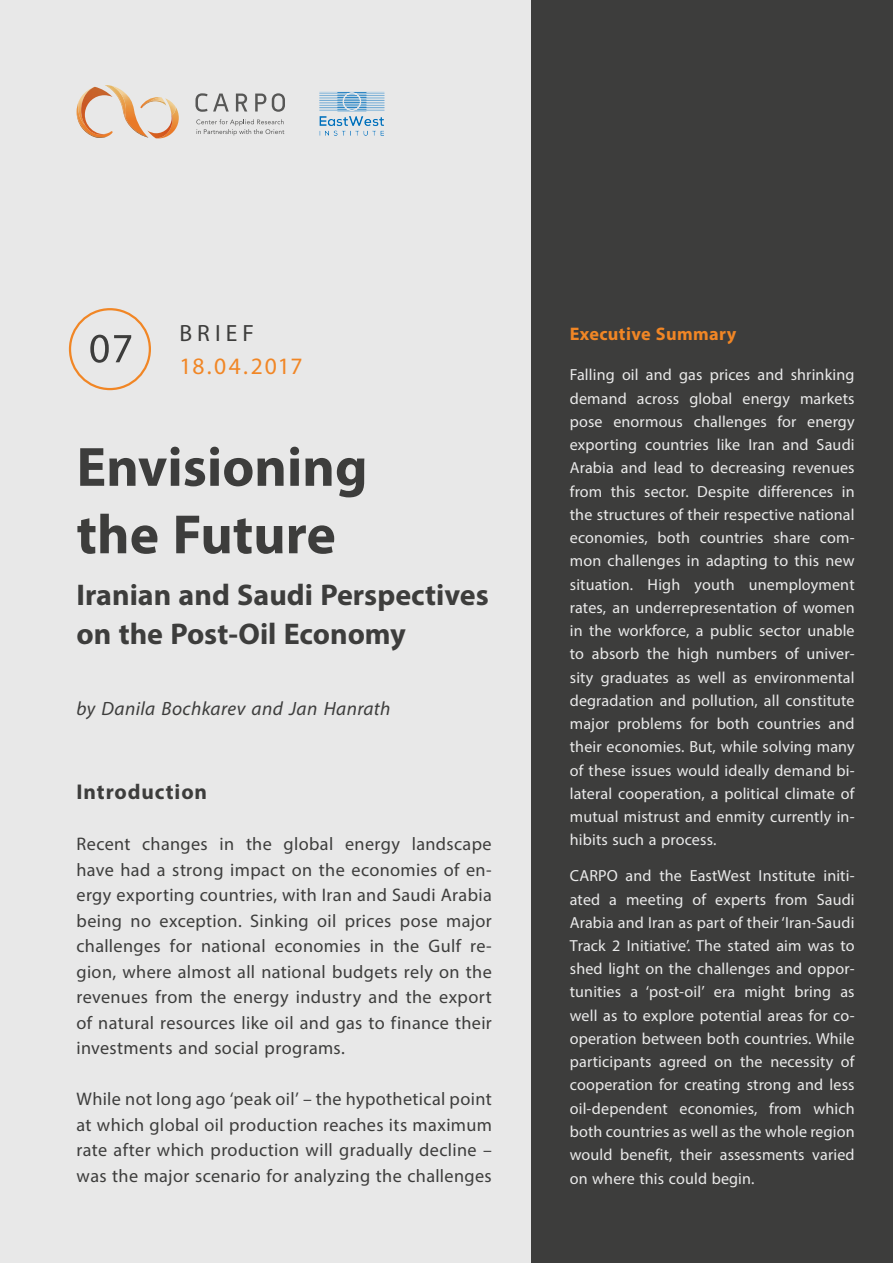
<style>
.page{position:relative;width:893px;height:1263px;background:#e8e8e8}
.page>*{position:absolute;margin:0;border:0;box-sizing:border-box;transform-origin:0 0}
.t1{font:700 78px/67.5px "Myriad Arabic";color:#3d3d3c}
.t2{font:58.5px "Myriad Arabic";color:#3d3d3c}
.t3{font:700 42px/39px "Myriad Arabic";color:#3d3d3c}
.t4{font:33px "Myriad Arabic";letter-spacing:.035em;color:#f18625}
.t5{font:33px "Myriad Arabic";letter-spacing:.155em;color:#3d3d3c}
.t6{font:700 30px "Myriad Arabic";letter-spacing:.03em;color:#3d3d3c}
.t7{font:italic 27px "Myriad Arabic";letter-spacing:.015em;color:#3d3d3c}
.t8{font:25.5px/25.5px "Myriad Arabic";letter-spacing:.015em;color:#3d3d3c;text-align:justify}
.t9{font:700 25.5px "Myriad Arabic";letter-spacing:.015em;color:#f18625}
.t10{font:22.5px/23.2px "Myriad Arabic";letter-spacing:.005em;color:#eaeaea;text-align:justify}
</style>
<div class="page">
<svg style="left:196px;top:119px;width:88px;height:16px"></svg>
<svg style="left:195px;top:93px;width:12px;height:19px"></svg>
<svg style="left:213px;top:94px;width:16px;height:18px"></svg>
<svg style="left:236px;top:94px;width:11px;height:18px"></svg>
<svg style="left:255px;top:94px;width:11px;height:18px"></svg>
<svg style="left:272px;top:93px;width:13px;height:19px"></svg>
<svg style="left:77px;top:85px;width:102px;height:53px"></svg>
<div style="left:69px;top:308px;width:82px;height:82px;border:2px solid #f18625;border-radius:50%"></div>
<div style="left:531px;top:0;width:362px;height:1263px;background:#3d3d3c"></div>
<img style="left:319px;top:91px;width:66px;height:45px">
<h2 class="t2" style="left:89px;top:308px;width:46px">07</h2>
<h3 class="t5" style="left:179px;top:310px;width:76px">BRIEF</h3>
<h3 class="t4" style="left:179px;top:343px;width:125px">18.04.2017</h3>
<h1 class="t1" style="left:77px;top:425px;width:292px">Envisioning the Future</h1>
<h3 class="t3" style="left:77px;top:571px;width:414px">Iranian and Saudi Perspectives on the Post-Oil Economy</h3>
<p class="t7" style="left:77px;top:691px;width:315px">by Danila Bochkarev and Jan Hanrath</p>
<h3 class="t6" style="left:77px;top:771px;width:132px">Introduction</h3>
<p class="t8" style="left:77px;top:831px;width:417px">Recent changes in the global energy landscape have had a strong impact on the economies of en&shy;ergy exporting countries, with Iran and Saudi Arabia being no exception. Sinking oil prices pose major challenges for national economies in the Gulf re&shy;gion, where almost all national budgets rely on the revenues from the energy industry and the export of natural resources like oil and gas to finance their investments and social programs.</p>
<p class="t8" style="left:77px;top:1086px;width:417px">While not long ago ‘peak oil’ – the hypothetical point at which global oil production reaches its maximum rate after which production will gradually decline – was the major scenario for analyzing the challenges</p>
<p class="t9" style="left:570px;top:316px;width:168px">Executive Summary</p>
<p class="t10" style="left:570px;top:363px;width:286px">Falling oil and gas prices and shrinking demand across global energy markets pose enormous challenges for energy exporting countries like Iran and Saudi Arabia and lead to decreasing revenues from this sector. Despite differences in the structures of their respective national economies, both countries share com&shy;mon challenges in adapting to this new situation. High youth unemployment rates, an underrepresentation of women in the workforce, a public sector unable to absorb the high numbers of univer&shy;sity graduates as well as environmental degradation and pollution, all constitute major problems for both countries and their economies. But, while solving many of these issues would ideally demand bi&shy;lateral cooperation, a political climate of mutual mistrust and enmity currently in&shy;hibits such a process.</p>
<p class="t10" style="left:570px;top:864px;width:286px">CARPO and the EastWest Institute initi&shy;ated a meeting of experts from Saudi Arabia and Iran as part of their ‘Iran-Saudi Track 2 Initiative’. The stated aim was to shed light on the challenges and oppor&shy;tunities a ‘post-oil’ era might bring as well as to explore potential areas for co&shy;operation between both countries. While participants agreed on the necessity of cooperation for creating strong and less oil-dependent economies, from which both countries as well as the whole region would benefit, their assessments varied on where this could begin.</p>
</div>
